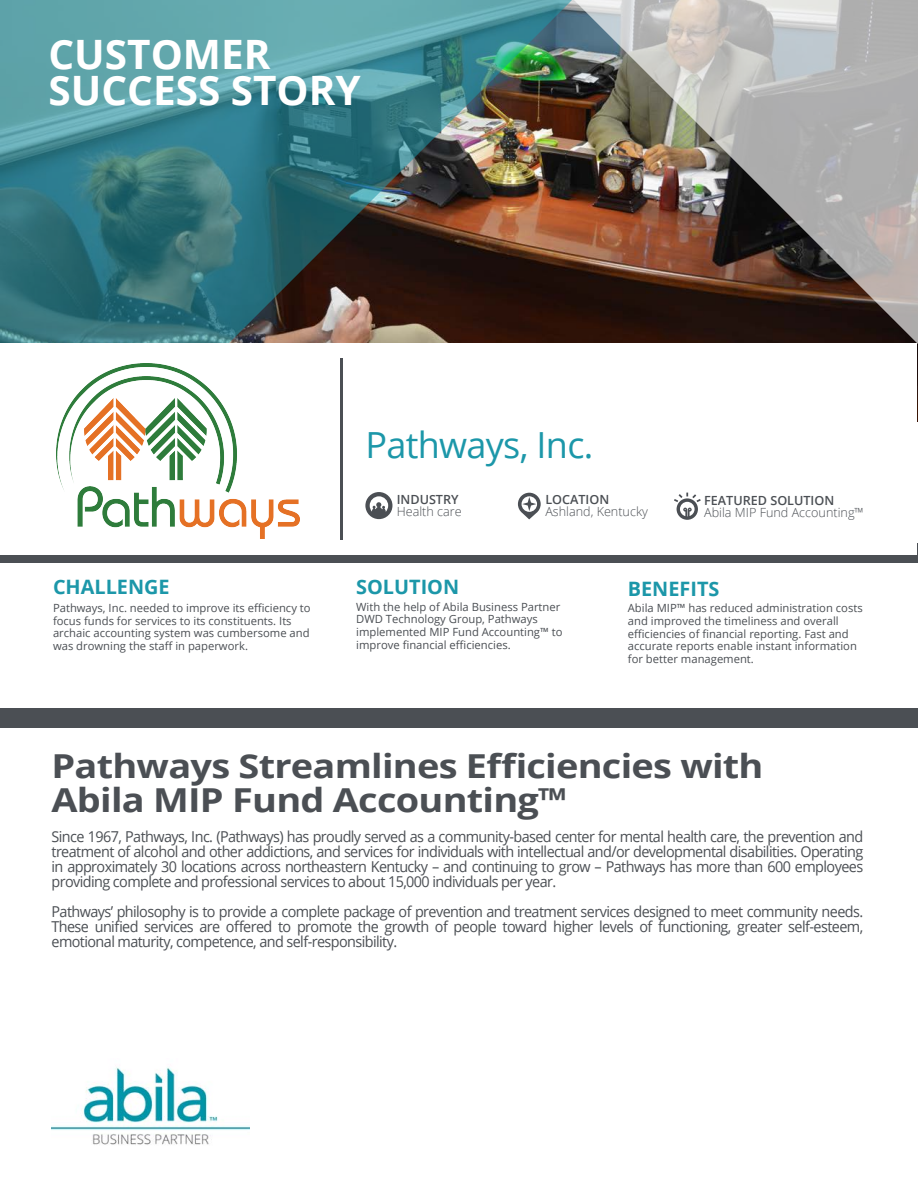
<style>
.page{position:relative;width:918px;height:1188px;background:#fff}
.page>*{position:absolute;margin:0;border:0;box-sizing:border-box;transform-origin:0 0}
.t1{font:700 40.5px/36px "Open Sans";color:#fff}
.t2{font:36px "Open Sans";letter-spacing:-.02em;color:#1c97a9}
.t3{font:700 33px/34.5px "Open Sans";letter-spacing:-.02em;color:#4b4f54;scale:1.15 1}
.t4{font:700 19.8px "Open Sans";color:#1c97a9}
.t5{font:15px/15px "Open Sans";letter-spacing:-.04em;color:#4b4f54;text-align:justify;scale:.96 1}
.t6{font:300 12.6px "Open Sans";color:#4b4f54}
.t7{font:600 12.6px "Open Sans";color:#4b4f54}
.t8{font:11.25px/12.8px "Open Sans";color:#4b4f54}
</style>
<div class="page">
<img style="left:603px;top:0;width:315px;height:422px">
<img style="left:0;top:0;width:603px;height:343px">
<div style="left:0;top:543px;width:918px;height:20px;background:#4b4f54"></div>
<div style="left:0;top:708px;width:918px;height:19px;background:#4b4f54"></div>
<div style="left:1px;top:343px;width:916px;height:212px;background:#fff"></div>
<hr style="left:341px;top:358px;width:3px;height:182px;background:#4b4f54">
<svg style="left:518px;top:493px;width:23px;height:26px"></svg>
<svg style="left:674px;top:493px;width:27px;height:27px"></svg>
<svg style="left:365px;top:492px;width:27px;height:27px"></svg>
<img style="left:56px;top:364px;width:243px;height:174px">
<img style="left:51px;top:1067px;width:198px;height:78px">
<h1 class="t1" style="left:49px;top:37px;width:314px">CUSTOMER<br>SUCCESS STORY</h1>
<h2 class="t2" style="left:365px;top:431px;width:229px">Pathways, Inc.</h2>
<p class="t7" style="left:397px;top:492px;width:63px">INDUSTRY</p>
<p class="t6" style="left:397px;top:506px;width:66px">Health care</p>
<p class="t7" style="left:545px;top:492px;width:65px">LOCATION</p>
<p class="t6" style="left:545px;top:506px;width:104px">Ashland, Kentucky</p>
<p class="t7" style="left:704px;top:494px;width:132px">FEATURED SOLUTION</p>
<p class="t6" style="left:704px;top:507px;width:161px">Abila MIP Fund Accounting™</p>
<h3 class="t4" style="left:53px;top:576px;width:118px">CHALLENGE</h3>
<p class="t8" style="left:53px;top:601px;width:259px">Pathways, Inc. needed to improve its efficiency to focus funds for services to its constituents. Its archaic accounting system was cumbersome and was drowning the staff in paperwork.</p>
<h3 class="t4" style="left:356px;top:576px;width:105px">SOLUTION</h3>
<p class="t8" style="left:356px;top:601px;width:208px">With the help of Abila Business Partner DWD Technology Group, Pathways implemented MIP Fund Accounting™ to improve financial efficiencies.</p>
<h3 class="t4" style="left:628px;top:577px;width:93px">BENEFITS</h3>
<p class="t8" style="left:628px;top:603px;width:236px">Abila MIP™ has reduced administration costs and improved the timeliness and overall efficiencies of financial reporting. Fast and accurate reports enable instant information for better management.</p>
<h3 class="t3" style="left:52px;top:748px;width:621px">Pathways Streamlines Efficiencies with<br>Abila MIP Fund Accounting™</h3>
<p class="t5" style="left:52px;top:831px;width:847px">Since 1967, Pathways, Inc. (Pathways) has proudly served as a community-based center for mental health care, the prevention and treatment of alcohol and other addictions, and services for individuals with intellectual and/or developmental disabilities. Operating in approximately 30 locations across northeastern Kentucky – and continuing to grow – Pathways has more than 600 employees providing complete and professional services to about 15,000 individuals per year.</p>
<p class="t5" style="left:52px;top:904px;width:847px">Pathways’ philosophy is to provide a complete package of prevention and treatment services designed to meet community needs.<br>These unified services are offered to promote the growth of people toward higher levels of functioning, greater self-esteem, emotional maturity, competence, and self-responsibility.</p>
</div>
